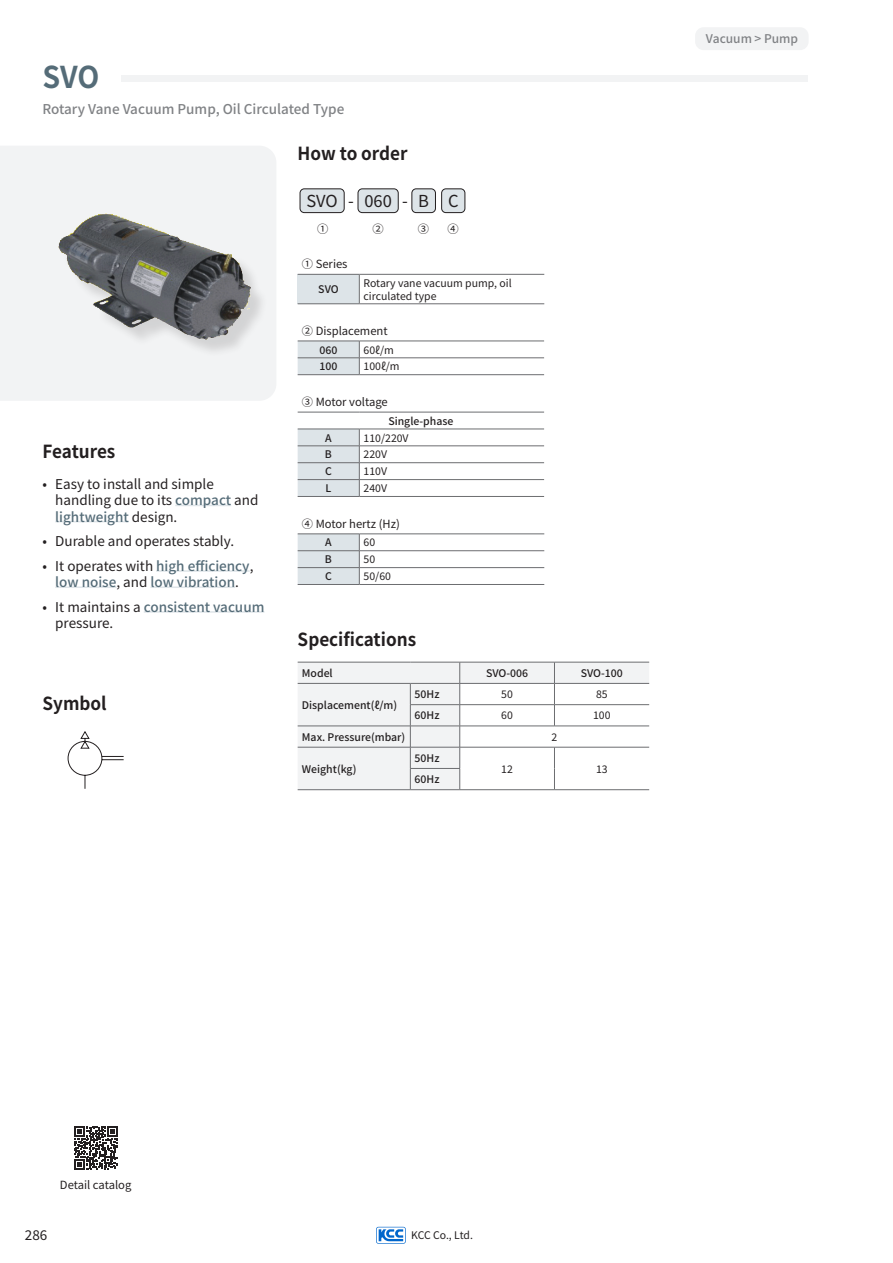
<style>
.page{position:relative;width:893px;height:1263px;background:#fff}
.page>*{position:absolute;margin:0;border:0;box-sizing:border-box;transform-origin:0 0}
.t1{font:700 30px "Noto Sans KR";color:#556c78;scale:.95 1}
.t2{font:700 18px "Noto Sans KR";color:#231f20;scale:.95 1}
.HTO_BOX{font:16.5px "Noto Sans KR";color:#231f20}
.HTO_Tracking{font:16.5px "Noto Sans KR";color:#231f20}
.t3{font:13.5px/16.2px "Noto Sans KR";color:#231f20}
.t4{font:500 13.5px/16.2px "Noto Sans KR";color:#556c78;text-align:center}
.H1_Description{font:500 13.5px "Noto Sans KR";color:#808285}
.t5{font:13.5px "Noto Sans KR";color:#231f20}
.Breadcrumb{font:500 12px "Noto Sans KR";letter-spacing:-.005em;color:#808285}
.Body{font:11.25px "Noto Sans KR";color:#231f20}
.Table_H{font:500 10.5px "Noto Sans KR";color:#231f20}
.Table_B{font:10.5px/12.6px "Noto Sans KR";color:#231f20}
.s1{font-weight:500;color:#556c78}
.s2{font-weight:400;color:#231f20}
</style>
<div class="page">
<svg style="left:376px;top:1227px;width:30px;height:17px"></svg>
<div style="left:43px;top:76px;width:765px;height:6px;background:#f2f3f4"></div>
<div style="left:298px;top:274px;width:61px;height:30px;background:#dde4e8"></div>
<hr style="left:298px;top:304px;width:61px;height:1px;background:#6c6d70">
<hr style="left:359px;top:304px;width:185px;height:1px;background:#6c6d70">
<hr style="left:298px;top:274px;width:61px;height:1px;background:#6c6d70">
<hr style="left:359px;top:274px;width:185px;height:1px;background:#6c6d70">
<hr style="left:359px;top:274px;width:1px;height:30px;background:#6c6d70">
<div style="left:0;top:146px;width:276px;height:255px;background:#f2f3f4"></div>
<div style="left:43px;top:64px;width:78px;height:24px;background:#fff"></div>
<hr style="left:175px;top:505px;width:56px;height:1px;background:#dee4e8">
<hr style="left:55px;top:521px;width:74px;height:1px;background:#dee4e8">
<hr style="left:156px;top:570px;width:94px;height:2px;background:#dee4e8">
<hr style="left:55px;top:586px;width:61px;height:2px;background:#dee4e8">
<hr style="left:150px;top:586px;width:85px;height:2px;background:#dee4e8">
<hr style="left:144px;top:611px;width:120px;height:2px;background:#dee4e8">
<div style="left:300px;top:189px;width:44px;height:24px;background:#dde4e8;border-radius:4px"></div>
<div style="left:300px;top:188px;width:45px;height:25px;border:1px solid #231f20;border-radius:4px"></div>
<div style="left:358px;top:189px;width:40px;height:24px;background:#dde4e8;border-radius:4px"></div>
<div style="left:358px;top:188px;width:41px;height:25px;border:1px solid #231f20;border-radius:4px"></div>
<div style="left:412px;top:189px;width:23px;height:24px;background:#dde4e8;border-radius:4px"></div>
<div style="left:411px;top:188px;width:25px;height:25px;border:1px solid #231f20;border-radius:4px"></div>
<div style="left:442px;top:189px;width:23px;height:24px;background:#dde4e8;border-radius:4px"></div>
<div style="left:441px;top:188px;width:24px;height:25px;border:1px solid #231f20;border-radius:4px"></div>
<div style="left:695px;top:27px;width:114px;height:23px;background:#f2f3f4;border-radius:9px"></div>
<svg style="left:74px;top:1126px;width:43px;height:43px"></svg>
<svg style="left:68px;top:731px;width:56px;height:58px"></svg>
<hr style="left:359px;top:341px;width:185px;height:1px;background:#6c6d70">
<hr style="left:359px;top:358px;width:185px;height:1px;background:#6c6d70">
<hr style="left:359px;top:374px;width:185px;height:1px;background:#6c6d70">
<svg style="left:298px;top:341px;width:62px;height:34px;background:#d3dade"></svg>
<hr style="left:298px;top:412px;width:61px;height:1px;background:#6c6d70">
<hr style="left:359px;top:412px;width:185px;height:1px;background:#6c6d70">
<hr style="left:359px;top:429px;width:185px;height:1px;background:#6c6d70">
<hr style="left:359px;top:446px;width:185px;height:1px;background:#6c6d70">
<hr style="left:359px;top:462px;width:185px;height:1px;background:#6c6d70">
<hr style="left:359px;top:479px;width:185px;height:1px;background:#6c6d70">
<hr style="left:298px;top:496px;width:61px;height:1px;background:#6c6d70">
<hr style="left:359px;top:496px;width:185px;height:1px;background:#6c6d70">
<svg style="left:298px;top:429px;width:62px;height:67px;background:#d5dbdf"></svg>
<hr style="left:359px;top:534px;width:185px;height:1px;background:#6c6d70">
<hr style="left:359px;top:550px;width:185px;height:1px;background:#6c6d70">
<hr style="left:359px;top:567px;width:185px;height:1px;background:#6c6d70">
<hr style="left:298px;top:584px;width:61px;height:1px;background:#6c6d70">
<hr style="left:359px;top:584px;width:185px;height:1px;background:#6c6d70">
<svg style="left:298px;top:534px;width:62px;height:50px;background:#d5dce0"></svg>
<svg style="left:298px;top:662px;width:351px;height:128px"></svg>
<hr style="left:410px;top:747px;width:50px;height:1px;background:#6c6d70">
<div style="left:61px;top:217px;width:207px;height:141px;background:#231f20;opacity:.15"></div>
<img style="left:51px;top:210px;width:205px;height:135px">
<h1 class="t1" style="left:43px;top:60px;width:61px">SVO</h1>
<p class="H1_Description" style="left:43px;top:101px;width:303px">Rotary Vane Vacuum Pump, Oil Circulated Type</p>
<h2 class="t2" style="left:298px;top:143px;width:117px">How to order</h2>
<p class="HTO_BOX" style="left:306px;top:192px;width:33px">SVO</p>
<p class="HTO_Tracking" style="left:348px;top:192px;width:7px">-</p>
<p class="HTO_BOX" style="left:364px;top:192px;width:29px">060</p>
<p class="HTO_Tracking" style="left:402px;top:192px;width:7px">-</p>
<p class="HTO_BOX" style="left:418px;top:192px;width:12px">B</p>
<p class="HTO_BOX" style="left:448px;top:192px;width:12px">C</p>
<p class="Body" style="left:317px;top:222px;width:13px">①</p>
<p class="Body" style="left:372px;top:222px;width:16px">② ➂</p>
<p class="Body" style="left:447px;top:222px;width:13px">➃</p>
<h2 class="t2" style="left:43px;top:441px;width:78px">Features</h2>
<p class="t3" style="left:55px;top:476px;width:205px;text-indent:-13px">• Easy to install and simple handling due to its <span class="s1">compact</span> and <span class="s1">lightweight</span> design.</p>
<p class="t3" style="left:43px;top:534px;width:191px">• Durable and operates stably.</p>
<p class="t4" style="left:43px;top:558px;width:212px"><span class="s2">• It operates with</span> high efficiency<span class="s2">, </span>low noise<span class="s2">, and</span> low vibration<span class="s2">.</span></p>
<p class="t3" style="left:55px;top:599px;width:211px;text-indent:-13px">• It maintains a <span class="s1">consistent vacuum </span>pressure.</p>
<h2 class="t2" style="left:43px;top:693px;width:69px">Symbol</h2>
<p class="Body" style="left:302px;top:258px;width:47px">① Series</p>
<p class="Table_H" style="left:318px;top:283px;width:22px">SVO</p>
<p class="Table_B" style="left:364px;top:277px;width:150px">Rotary vane vacuum pump, oil circulated type</p>
<p class="Body" style="left:302px;top:324px;width:87px">② Displacement</p>
<p class="Table_H" style="left:319px;top:344px;width:19px">060</p>
<p class="Table_B" style="left:364px;top:344px;width:32px">60ℓ/m</p>
<p class="Table_H" style="left:319px;top:361px;width:19px">100</p>
<p class="Table_B" style="left:364px;top:360px;width:38px">100ℓ/m</p>
<p class="Body" style="left:302px;top:395px;width:87px">➂ Motor voltage</p>
<p class="Table_H" style="left:388px;top:415px;width:67px">Single-phase</p>
<p class="Table_H" style="left:325px;top:432px;width:8px">A</p>
<p class="Table_B" style="left:364px;top:432px;width:47px">110/220V</p>
<p class="Table_H" style="left:325px;top:449px;width:9px">B</p>
<p class="Table_B" style="left:364px;top:448px;width:25px">220V</p>
<p class="Table_H" style="left:325px;top:466px;width:8px">C</p>
<p class="Table_B" style="left:364px;top:465px;width:25px">110V</p>
<p class="Table_H" style="left:326px;top:482px;width:7px">L</p>
<p class="Table_B" style="left:364px;top:482px;width:25px">240V</p>
<p class="Body" style="left:302px;top:517px;width:99px">➃ Motor hertz (Hz)</p>
<p class="Table_H" style="left:325px;top:537px;width:8px">A</p>
<p class="Table_B" style="left:364px;top:536px;width:13px">60</p>
<p class="Table_H" style="left:325px;top:554px;width:9px">B</p>
<p class="Table_B" style="left:364px;top:553px;width:13px">50</p>
<p class="Table_H" style="left:325px;top:570px;width:8px">C</p>
<p class="Table_B" style="left:364px;top:570px;width:29px">50/60</p>
<h2 class="t2" style="left:298px;top:629px;width:126px">Specifications</h2>
<p class="Table_H" style="left:302px;top:667px;width:32px">Model</p>
<p class="Table_H" style="left:486px;top:667px;width:44px">SVO-006</p>
<p class="Table_H" style="left:581px;top:667px;width:44px">SVO-100</p>
<p class="Table_H" style="left:302px;top:699px;width:97px">Displacement(ℓ/m)</p>
<p class="Table_H" style="left:415px;top:688px;width:26px">50Hz</p>
<p class="Table_B" style="left:501px;top:688px;width:13px">50</p>
<p class="Table_B" style="left:596px;top:688px;width:13px">85</p>
<p class="Table_H" style="left:415px;top:710px;width:26px">60Hz</p>
<p class="Table_B" style="left:501px;top:709px;width:13px">60</p>
<p class="Table_B" style="left:593px;top:709px;width:19px">100</p>
<p class="Table_H" style="left:302px;top:731px;width:105px">Max. Pressure(mbar)</p>
<p class="Table_B" style="left:552px;top:731px;width:7px">2</p>
<p class="Table_H" style="left:302px;top:763px;width:56px">Weight(kg)</p>
<p class="Table_H" style="left:415px;top:752px;width:26px">50Hz</p>
<p class="Table_B" style="left:501px;top:763px;width:13px">12</p>
<p class="Table_B" style="left:596px;top:763px;width:13px">13</p>
<p class="Table_H" style="left:415px;top:773px;width:26px">60Hz</p>
<p class="Breadcrumb" style="left:706px;top:32px;width:94px">Vacuum &gt; Pump</p>
<p class="Body" style="left:60px;top:1178px;width:73px">Detail catalog</p>
<p class="t5" style="left:25px;top:1227px;width:24px">286</p>
<p class="Table_B" style="left:411px;top:1229px;width:63px">KCC Co., Ltd.</p>
</div>
